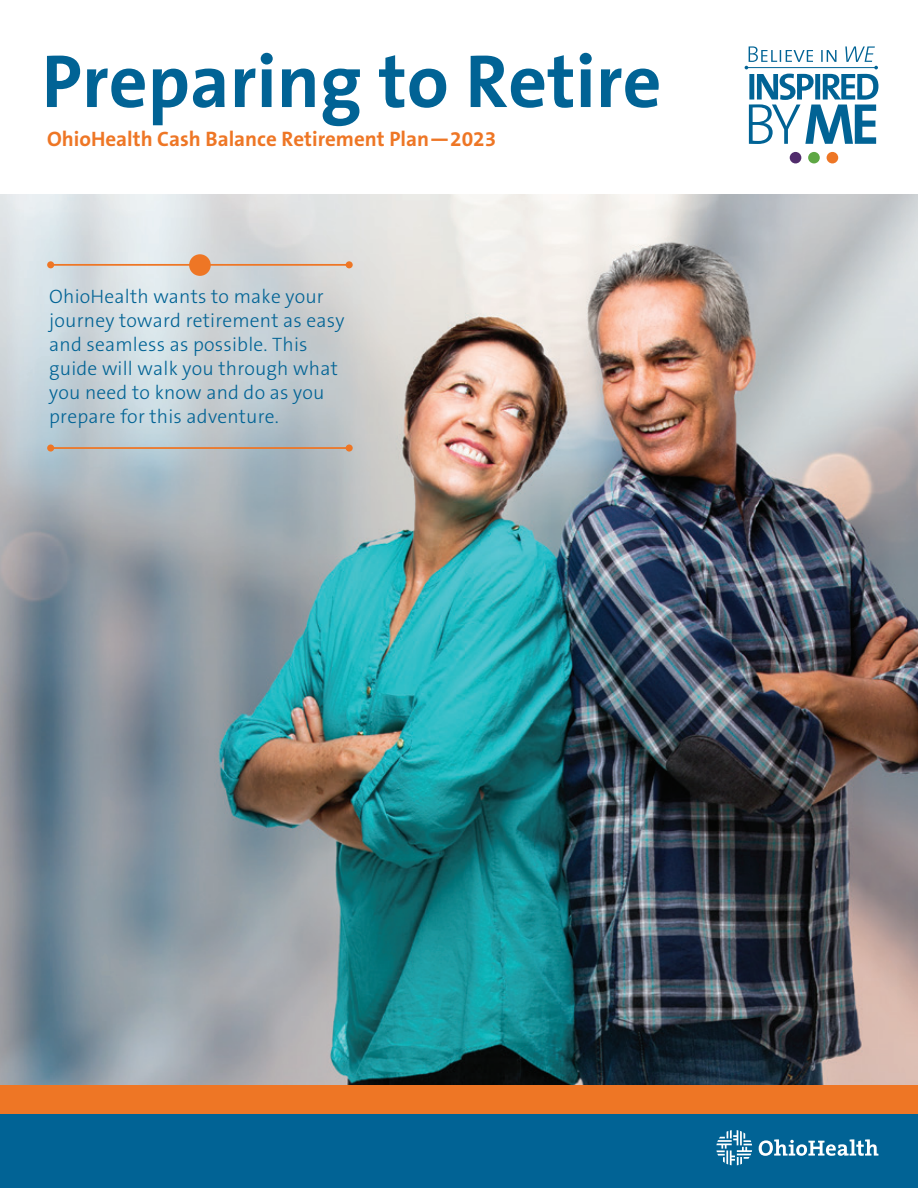
<style>
.page{position:relative;width:918px;height:1188px;background:#fff}
.page>*{position:absolute;margin:0;border:0;box-sizing:border-box;transform-origin:0 0}
.t1{font:700 75.75px "The Sans";color:#016395}
.t2{font:700 21px "The Sans B7";color:#ee7625}
.t3{font:300 19.5px/24px "The Sans B3";letter-spacing:.01em;color:#016395}
</style>
<div class="page">
<img style="left:0;top:194px;width:918px;height:891px">
<svg style="left:745px;top:46px;width:133px;height:98px"></svg>
<div style="left:827px;top:152px;width:11px;height:11px;background:#ee7625;border-radius:50%"></div>
<div style="left:808px;top:152px;width:12px;height:11px;background:#5ea744;border-radius:50%"></div>
<div style="left:790px;top:152px;width:11px;height:11px;background:#512c6c;border-radius:50%"></div>
<div style="left:0;top:1113px;width:918px;height:75px;background:#016395"></div>
<div style="left:0;top:1085px;width:918px;height:28px;background:#ee7625"></div>
<svg style="left:716px;top:1130px;width:36px;height:35px"></svg>
<svg style="left:759px;top:1139px;width:119px;height:17px"></svg>
<div style="left:189px;top:254px;width:22px;height:22px;background:#ee7625;border-radius:50%"></div>
<hr style="left:51px;top:264px;width:298px;height:2px;background:#ee7625">
<div style="left:47px;top:261px;width:7px;height:7px;background:#ee7625;border-radius:50%"></div>
<div style="left:346px;top:261px;width:7px;height:7px;background:#ee7625;border-radius:50%"></div>
<hr style="left:51px;top:447px;width:298px;height:2px;background:#ee7625">
<div style="left:47px;top:445px;width:7px;height:7px;background:#ee7625;border-radius:50%"></div>
<div style="left:346px;top:445px;width:7px;height:7px;background:#ee7625;border-radius:50%"></div>
<h1 class="t1" style="left:42px;top:18px;width:621px">Preparing to Retire</h1>
<p class="t2" style="left:47px;top:128px;width:451px">OhioHealth Cash Balance Retirement Plan—2023</p>
<p class="t3" style="left:49px;top:285px;width:297px">OhioHealth wants to make your journey toward retirement as easy and seamless as possible. This guide will walk you through what you need to know and do as you prepare for this adventure.</p>
</div>
